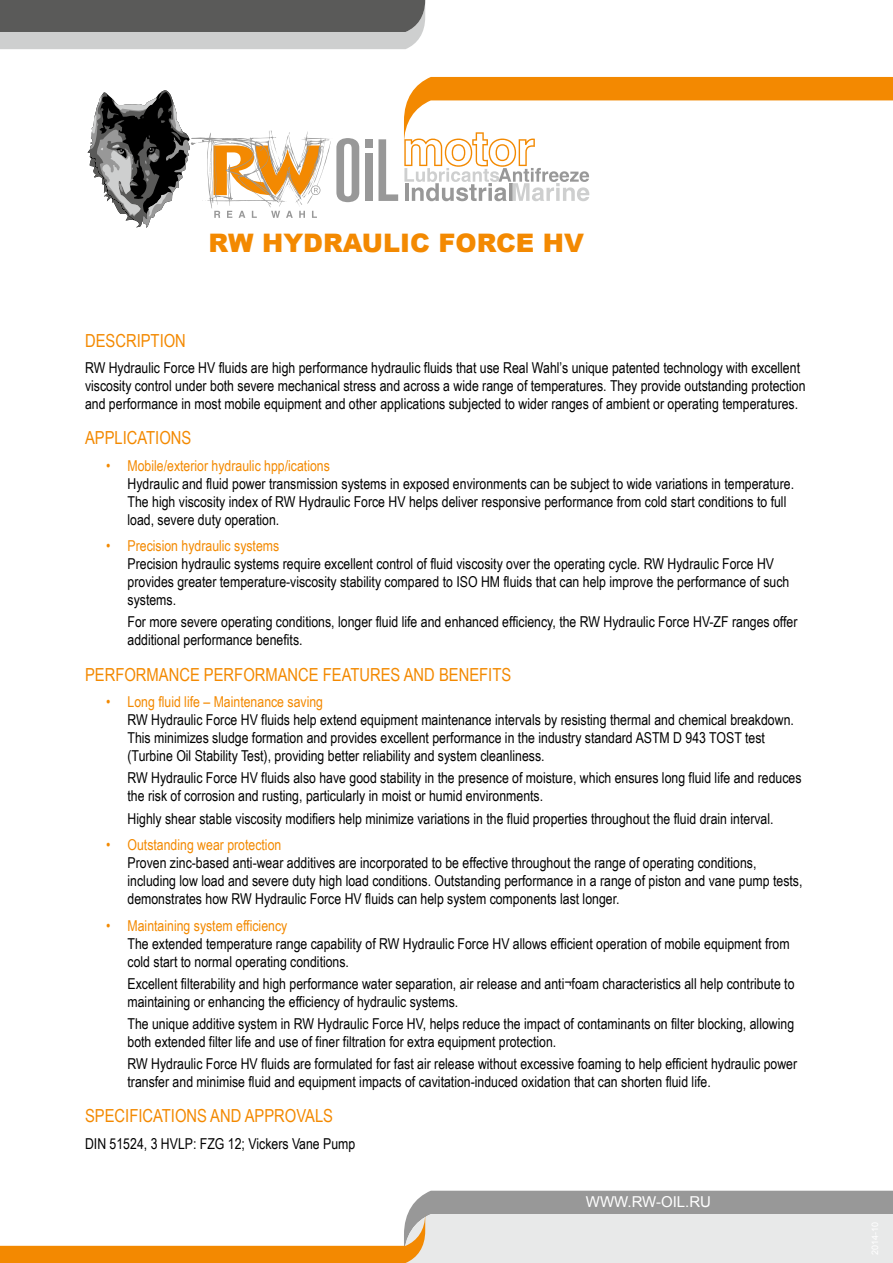
<style>
.page{position:relative;width:893px;height:1263px;background:#fff}
.page>*{position:absolute;margin:0;border:0;box-sizing:border-box;transform-origin:0 0}
.t1{font:900 25.5px "Arial";color:#f38901}
.t2{font:18px "Arial Narrow";color:#f38901}
.t3{font:15px/18px "Arial Narrow";color:#000}
.t4{font:15px "Arial Narrow";color:#f38901}
.t5{font:15px "Arial";color:#fff}
</style>
<div class="page">
<svg style="left:0;top:1191px;width:893px;height:72px"></svg>
<svg style="left:88px;top:90px;width:271px;height:138px"></svg>
<svg style="left:378px;top:139px;width:20px;height:62px"></svg>
<div style="left:365px;top:139px;width:8px;height:9px;background:#989898"></div>
<div style="left:365px;top:153px;width:8px;height:48px;background:#989898"></div>
<svg style="left:404px;top:77px;width:489px;height:124px"></svg>
<svg style="left:0;top:0;width:425px;height:49px"></svg>
<h1 class="t1" style="left:208px;top:224px;width:377px">RW HYDRAULIC FORCE HV</h1>
<p class="t2" style="left:85px;top:327px;width:102px">Description</p>
<p class="t3" style="left:85px;top:358px;width:722px">RW Hydraulic Force HV fluids are high performance hydraulic fluids that use Real Wahl’s unique patented technology with excellent viscosity control under both severe mechanical stress and across a wide range of temperatures. They provide outstanding protection and performance in most mobile equipment and other applications subjected to wider ranges of ambient or operating temperatures.</p>
<p class="t2" style="left:85px;top:425px;width:108px">Applications</p>
<p class="t4" style="left:106px;top:454px;width:225px">• Mobile/exterior hydraulic hpp/ications</p>
<p class="t3" style="left:128px;top:474px;width:668px">Hydraulic and fluid power transmission systems in exposed environments can be subject to wide variations in temperature.<br>The high viscosity index of RW Hydraulic Force HV helps deliver responsive performance from cold start conditions to full load, severe duty operation.</p>
<p class="t4" style="left:106px;top:535px;width:174px">• Precision hydraulic systems</p>
<p class="t3" style="left:128px;top:554px;width:663px">Precision hydraulic systems require excellent control of fluid viscosity over the operating cycle. RW Hydraulic Force HV provides greater temperature-viscosity stability compared to ISO HM fluids that can help improve the performance of such systems.</p>
<p class="t3" style="left:128px;top:613px;width:672px">For more severe operating conditions, longer fluid life and enhanced efficiency, the RW Hydraulic Force HV-ZF ranges offer additional performance benefits.</p>
<p class="t2" style="left:85px;top:661px;width:428px">Performance Performance Features and Benefits</p>
<p class="t4" style="left:106px;top:691px;width:218px">• Long fluid life – Maintenance saving</p>
<p class="t3" style="left:128px;top:710px;width:668px">RW Hydraulic Force HV fluids help extend equipment maintenance intervals by resisting thermal and chemical breakdown.<br>This minimizes sludge formation and provides excellent performance in the industry standard ASTM D 943 TOST</p>
<p class="t3" style="left:745px;top:728px;width:21px">test</p>
<p class="t3" style="left:128px;top:744px;width:675px;line-height:22.2px">(Turbine Oil Stability Test), providing better reliability and system cleanliness.<br>RW Hydraulic Force HV fluids also have good stability in the presence of moisture, which ensures long fluid life and reduces</p>
<p class="t3" style="left:128px;top:784px;width:648px;line-height:22.2px">the risk of corrosion and rusting, particularly in moist or humid environments.<br>Highly shear stable viscosity modifiers help minimize variations in the fluid properties throughout the fluid drain interval.</p>
<p class="t4" style="left:106px;top:834px;width:177px">• Outstanding wear protection</p>
<p class="t3" style="left:128px;top:853px;width:676px">Proven zinc-based anti-wear additives are incorporated to be effective throughout the range of operating conditions, including low load and severe duty high load conditions. Outstanding performance in a range of piston and vane pump tests, demonstrates how RW Hydraulic Force HV fluids can help system components last longer.</p>
<p class="t4" style="left:106px;top:914px;width:183px">• Maintaining system efficiency</p>
<p class="t3" style="left:128px;top:934px;width:664px">The extended temperature range capability of RW Hydraulic Force HV allows efficient operation of mobile equipment from cold start to normal operating conditions.</p>
<p class="t3" style="left:128px;top:974px;width:668px">Excellent filterability and high performance water separation, air release and anti¬foam characteristics all help contribute to maintaining or enhancing the efficiency of hydraulic systems.</p>
<p class="t3" style="left:128px;top:1014px;width:668px">The unique additive system in RW Hydraulic Force HV, helps reduce the impact of contaminants on filter blocking, allowing both extended filter life and use of finer filtration for extra equipment protection.</p>
<p class="t3" style="left:128px;top:1054px;width:671px">RW Hydraulic Force HV fluids are formulated for fast air release without excessive foaming to help efficient hydraulic power transfer and minimise fluid and equipment impacts of cavitation-induced oxidation that can shorten fluid life.</p>
<p class="t2" style="left:85px;top:1103px;width:250px">Specifications and Approvals</p>
<p class="t3" style="left:85px;top:1134px;width:272px">DIN 51524, 3 HVLP: FZG 12; Vickers Vane Pump</p>
<p class="t5" style="left:586px;top:1192px;width:127px">WWW.RW-OIL.RU</p>
</div>
